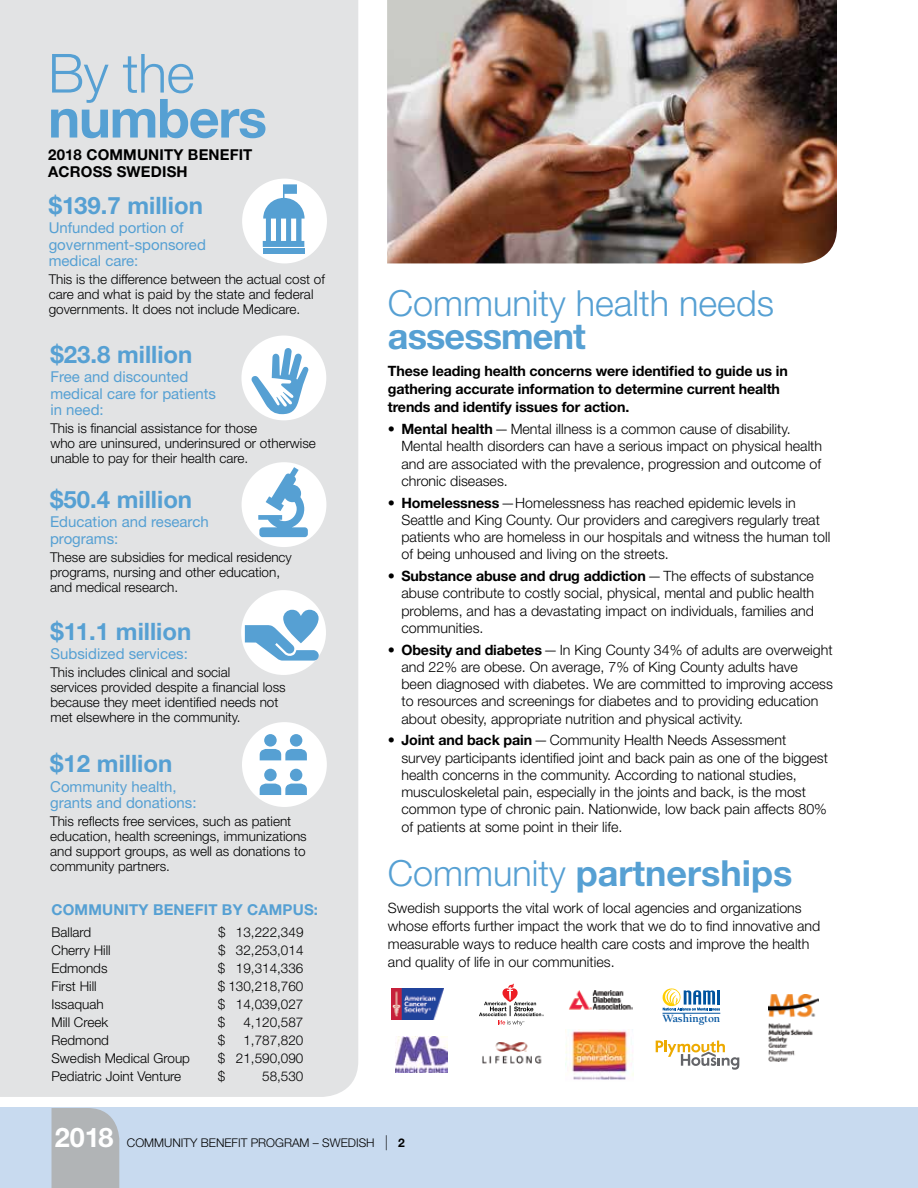
<style>
.page{position:relative;width:918px;height:1188px;background:#fff}
.page>*{position:absolute;margin:0;border:0;box-sizing:border-box;transform-origin:0 0}
.t1{font:700 54px "Helvetica Neue LT Std";letter-spacing:-.025em;color:#56a0d3}
.t2{font:300 54px "Helvetica Neue LT Std";color:#56a0d3}
.t3{font:700 36px "Helvetica Neue LT Std";color:#56a0d3}
.t4{font:300 36px "Helvetica Neue LT Std";color:#56a0d3}
.t5{font:700 36px "Helvetica Neue LT Std";letter-spacing:-.025em;color:#56a0d3}
.t6{font:700 27px "Helvetica Neue LT Std";color:#fff}
.t7{font:700 24px "Helvetica Neue LT Std";color:#56a0d3}
.t8{font:15px/16.5px "Helvetica Neue LT Std";color:#56a0d3}
.t9{font:700 15px/16.5px "Helvetica Neue LT Std";letter-spacing:.01em;color:#000}
.t10{font:700 15px "Helvetica Neue LT Std";letter-spacing:.01em;color:#56a0d3}
.t11{font:300 14.25px/17.2px "Helvetica Neue LT Std";color:#000}
.t12{font:700 14.25px/18px "Helvetica Neue LT Std";letter-spacing:-.01em;color:#000}
.t13{font:300 13.5px/15px "Helvetica Neue LT Std";color:#000}
.t14{font:300 12px "Helvetica Neue LT Std";color:#000}
.t15{font:700 11.4px "Berkeley";color:#00539f}
.s1{font-weight:700}
.s2{font-weight:300}
.s3{font-weight:100;font-size:15px}
</style>
<div class="page">
<div style="left:0;top:1107px;width:918px;height:81px;background:#c8daef"></div>
<div style="left:52px;top:1108px;width:67px;height:80px;background:#b1b4b6"></div>
<div style="left:0;top:0;width:358px;height:1097px;background:#e2e3e4"></div>
<div style="left:242px;top:179px;width:85px;height:84px;background:#fff;border-radius:50%"></div>
<div style="left:241px;top:336px;width:85px;height:84px;background:#fff;border-radius:50%"></div>
<div style="left:242px;top:722px;width:85px;height:85px;background:#fff;border-radius:50%"></div>
<img style="left:387px;top:0;width:450px;height:263px">
<img style="left:392px;top:989px;width:52px;height:31px">
<svg style="left:479px;top:983px;width:65px;height:43px"></svg>
<img style="left:569px;top:991px;width:64px;height:19px">
<img style="left:482px;top:1042px;width:60px;height:21px">
<img style="left:565px;top:1030px;width:68px;height:50px">
<img style="left:769px;top:994px;width:50px;height:68px">
<img style="left:396px;top:1037px;width:51px;height:36px">
<svg style="left:662px;top:988px;width:58px;height:22px"></svg>
<hr style="left:663px;top:1013px;width:57px;height:1px;background:#00539f">
<svg style="left:656px;top:1041px;width:83px;height:29px"></svg>
<div style="left:263px;top:248px;width:41px;height:6px;background:#56a0d3"></div>
<svg style="left:263px;top:184px;width:42px;height:63px"></svg>
<svg style="left:251px;top:348px;width:58px;height:66px"></svg>
<div style="left:264px;top:769px;width:13px;height:12px;background:#56a0d3;border-radius:50%"></div>
<div style="left:290px;top:769px;width:12px;height:12px;background:#56a0d3;border-radius:50%"></div>
<svg style="left:260px;top:784px;width:47px;height:11px"></svg>
<div style="left:264px;top:734px;width:13px;height:13px;background:#56a0d3;border-radius:50%"></div>
<div style="left:290px;top:734px;width:12px;height:13px;background:#56a0d3;border-radius:50%"></div>
<svg style="left:260px;top:749px;width:47px;height:11px"></svg>
<div style="left:241px;top:590px;width:85px;height:85px;background:#fff;border-radius:50%"></div>
<svg style="left:245px;top:610px;width:74px;height:51px"></svg>
<div style="left:242px;top:462px;width:84px;height:85px;background:#fff;border-radius:50%"></div>
<svg style="left:258px;top:467px;width:50px;height:70px"></svg>
<h1 class="t2" style="left:48px;top:40px;width:148px">By the</h1>
<h1 class="t1" style="left:48px;top:85px;width:220px">numbers</h1>
<p class="t9" style="left:48px;top:146px;width:206px">2018 COMMUNITY BENEFIT<br>ACROSS SWEDISH</p>
<h3 class="t7" style="left:49px;top:191px;width:156px">$139.7 million</h3>
<p class="t8" style="left:49px;top:220px;width:159px">Unfunded portion of government-sponsored medical care:</p>
<p class="t13" style="left:49px;top:272px;width:278px">This is the difference between the actual cost of care and what is paid by the state and federal governments. It does not include Medicare.</p>
<h3 class="t7" style="left:50px;top:339px;width:144px">$23.8 million</h3>
<p class="t8" style="left:50px;top:368px;width:167px">Free and discounted medical care for patients in need:</p>
<p class="t13" style="left:50px;top:421px;width:267px">This is financial assistance for those<br>who are uninsured, underinsured or otherwise unable to pay for their health care.</p>
<h3 class="t7" style="left:50px;top:484px;width:144px">$50.4 million</h3>
<p class="t8" style="left:50px;top:514px;width:160px">Education and research programs:</p>
<p class="t13" style="left:50px;top:549px;width:243px">These are subsidies for medical residency programs, nursing and other education, and medical research.</p>
<h3 class="t7" style="left:50px;top:617px;width:142px">$11.1 million</h3>
<p class="t8" style="left:50px;top:646px;width:139px">Subsidized services:</p>
<p class="t13" style="left:50px;top:665px;width:237px">This includes clinical and social<br>services provided despite a financial loss because they meet identified needs not met elsewhere in the community.</p>
<h3 class="t7" style="left:50px;top:749px;width:124px">$12 million</h3>
<p class="t8" style="left:50px;top:778px;width:148px">Community health, grants and donations:</p>
<p class="t13" style="left:50px;top:814px;width:258px">This reflects free services, such as patient education, health screenings, immunizations and support groups, as well as donations to community partners.</p>
<p class="t10" style="left:52px;top:900px;width:268px">COMMUNITY BENEFIT BY CAMPUS:</p>
<p class="t13" style="left:52px;top:925px;width:41px">Ballard</p>
<p class="t13" style="left:218px;top:925px;width:87px">$ 13,222,349</p>
<p class="t13" style="left:52px;top:943px;width:61px">Cherry Hill</p>
<p class="t13" style="left:218px;top:943px;width:87px">$ 32,253,014</p>
<p class="t13" style="left:52px;top:961px;width:57px">Edmonds</p>
<p class="t13" style="left:218px;top:961px;width:87px">$ 19,314,336</p>
<p class="t13" style="left:52px;top:979px;width:47px">First Hill</p>
<p class="t13" style="left:218px;top:979px;width:87px">$ 130,218,760</p>
<p class="t13" style="left:52px;top:997px;width:54px">Issaquah</p>
<p class="t13" style="left:218px;top:997px;width:87px">$ 14,039,027</p>
<p class="t13" style="left:52px;top:1015px;width:58px">Mill Creek</p>
<p class="t13" style="left:218px;top:1015px;width:9px">$</p>
<p class="t13" style="left:243px;top:1015px;width:62px">4,120,587</p>
<p class="t13" style="left:51px;top:1033px;width:59px">Redmond</p>
<p class="t13" style="left:218px;top:1033px;width:9px">$</p>
<p class="t13" style="left:243px;top:1033px;width:62px">1,787,820</p>
<p class="t13" style="left:51px;top:1051px;width:140px">Swedish Medical Group</p>
<p class="t13" style="left:218px;top:1051px;width:87px">$ 21,590,090</p>
<p class="t13" style="left:51px;top:1069px;width:131px">Pediatric Joint Venture</p>
<p class="t13" style="left:218px;top:1069px;width:9px">$</p>
<p class="t13" style="left:262px;top:1069px;width:43px">58,530</p>
<h2 class="t4" style="left:388px;top:282px;width:388px">Community health needs</h2>
<h2 class="t5" style="left:388px;top:314px;width:199px">assessment</h2>
<p class="t12" style="left:388px;top:362px;width:401px">These leading health concerns were identified to guide us in gathering accurate information to determine current health trends and identify issues for action.</p>
<p class="t11" style="left:401px;top:420px;width:422px;text-indent:-13px"><span class="s1">• Mental health</span>—Mental illness is a common cause of disability.<br>Mental health disorders can have a serious impact on physical health and are associated with the prevalence, progression and outcome of chronic diseases.</p>
<p class="t11" style="left:401px;top:494px;width:430px;text-indent:-13px"><span class="s1">• Homelessness</span>—Homelessness has reached epidemic levels in Seattle and King County. Our providers and caregivers regularly treat patients who are homeless in our hospitals and witness the human toll of being unhoused and living on the streets.</p>
<p class="t11" style="left:401px;top:567px;width:414px;text-align:justify;text-indent:-13px"><span class="s1">• Substance abuse and drug addiction</span>—The effects of substance abuse contribute to costly social, physical, mental and public health problems, and has a devastating impact on individuals, families and communities.</p>
<p class="t11" style="left:401px;top:641px;width:433px;text-indent:-13px"><span class="s1">• Obesity and diabetes</span>—In King County 34% of adults are overweight and 22% are obese. On average, 7% of King County adults have<br>been diagnosed with diabetes. We are committed to improving access to resources and screenings for diabetes and to providing education about obesity, appropriate nutrition and physical activity.</p>
<p class="t11" style="left:401px;top:731px;width:428px;text-indent:-13px"><span class="s1">• Joint and back pain</span>—Community Health Needs Assessment survey participants identified joint and back pain as one of the biggest health concerns in the community. According to national studies, musculoskeletal pain, especially in the joints and back, is the most common type of chronic pain. Nationwide, low back pain affects 80% of patients at some point in their life.</p>
<h2 class="t3" style="left:388px;top:851px;width:406px"><span class="s2">Community</span> partnerships</h2>
<p class="t11" style="left:388px;top:898px;width:434px;line-height:18px">Swedish supports the vital work of local agencies and organizations whose efforts further impact the work that we do to find innovative and measurable ways to reduce health care costs and improve the health and quality of life in our communities.</p>
<p class="t15" style="left:662px;top:1013px;width:59px">Washington</p>
<h3 class="t6" style="left:55px;top:1121px;width:60px">2018</h3>
<p class="t14" style="left:127px;top:1135px;width:279px">COMMUNITY BENEFIT PROGRAM – SWEDISH <span class="s3">|</span> <span class="s1">2</span></p>
</div>
